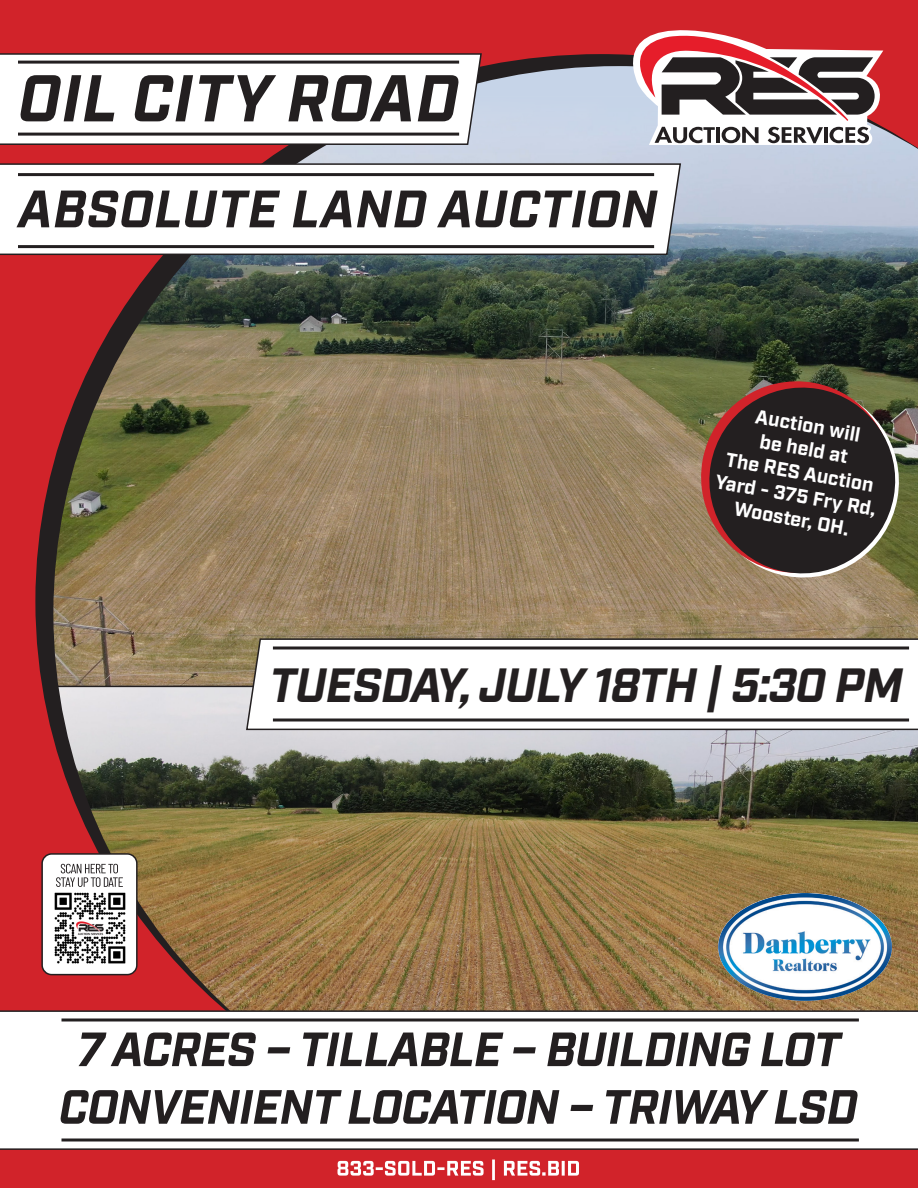
<style>
.page{position:relative;width:918px;height:1188px;background:#fff}
.page>*{position:absolute;margin:0;border:0;box-sizing:border-box;transform-origin:0 0}
.t1{font:italic 700 66px "Industry";letter-spacing:.01em;color:#231f20}
.t2{font:italic 700 52.5px "Industry";letter-spacing:.01em;color:#231f20}
.t3{font:italic 700 48px "Industry";letter-spacing:-.025em;color:#231f20}
.t4{font:700 19.65px/23.7px "Industry";color:#fff;text-align:center}
</style>
<div class="page">
<img style="left:0;top:0;width:918px;height:1188px">
<svg style="left:0;top:52px;width:483px;height:94px"></svg>
<svg style="left:0;top:163px;width:682px;height:93px"></svg>
<hr style="left:18px;top:61px;width:441px;height:3px;background:#231f20">
<hr style="left:18px;top:133px;width:441px;height:3px;background:#231f20">
<hr style="left:18px;top:173px;width:636px;height:3px;background:#231f20">
<hr style="left:18px;top:245px;width:636px;height:3px;background:#231f20">
<svg style="left:245px;top:638px;width:673px;height:93px"></svg>
<svg style="left:273px;top:646px;width:636px;height:4px"></svg>
<svg style="left:273px;top:718px;width:636px;height:4px"></svg>
<svg style="left:0;top:1010px;width:918px;height:141px"></svg>
<svg style="left:60px;top:1090px;width:798px;height:34px"></svg>
<svg style="left:79px;top:1033px;width:764px;height:33px"></svg>
<svg style="left:62px;top:1018px;width:797px;height:4px"></svg>
<svg style="left:62px;top:1138px;width:797px;height:4px"></svg>
<svg style="left:626px;top:27px;width:257px;height:118px"></svg>
<div style="left:42px;top:854px;width:95px;height:121px;background:#fff;border-radius:10px"></div>
<div style="left:41px;top:853px;width:97px;height:122px;border:2px solid #231f20;border-radius:10px"></div>
<img style="left:54px;top:892px;width:72px;height:72px">
<svg style="left:56px;top:864px;width:67px;height:23px"></svg>
<svg style="left:693px;top:374px;width:214px;height:211px"></svg>
<svg style="left:338px;top:1160px;width:241px;height:20px"></svg>
<img style="left:718px;top:893px;width:174px;height:108px">
<h1 class="t1" style="left:18px;top:59px;width:442px">OIL CITY ROAD</h1>
<h2 class="t2" style="left:18px;top:178px;width:641px">ABSOLUTE LAND AUCTION</h2>
<p class="t4" style="left:730px;top:401px;width:164px;rotate:10deg">Auction will<br>be held at<br>The RES Auction<br>Yard - 375 Fry Rd,<br>Wooster, OH.</p>
<h3 class="t3" style="left:269px;top:656px;width:635px">TUESDAY, JULY 18TH | 5:30 PM</h3>
</div>
